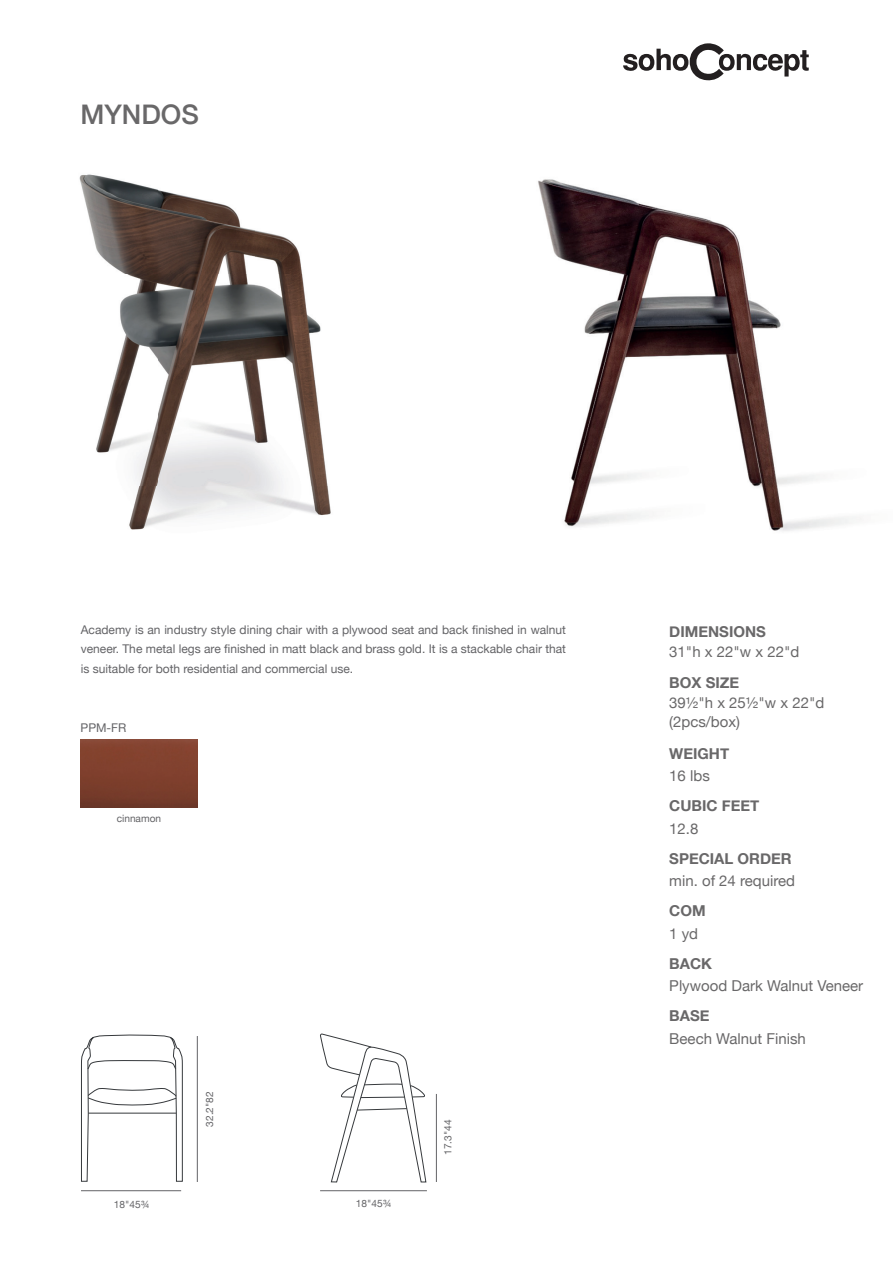
<style>
.page{position:relative;width:893px;height:1263px;background:#fff}
.page>*{position:absolute;margin:0;border:0;box-sizing:border-box;transform-origin:0 0}
.t1{font:500 27px "Helvetica Neue";color:#696869}
.t2{font:15px/19.5px "Helvetica Neue";color:#696869}
.t3{font:700 15px "Helvetica Neue";color:#696869}
.t4{font:12px/19.5px "Helvetica Neue";color:#636366;text-align:justify}
.t5{font:10.2px "Helvetica Neue";color:#636366}
</style>
<div class="page">
<svg style="left:623px;top:43px;width:186px;height:38px"></svg>
<hr style="left:81px;top:1190px;width:100px;height:1px;background:#636366">
<hr style="left:320px;top:1190px;width:107px;height:1px;background:#636366">
<hr style="left:436px;top:1094px;width:1px;height:88px;background:#636366">
<hr style="left:197px;top:1036px;width:1px;height:146px;background:#636366">
<svg style="left:81px;top:1034px;width:102px;height:147px"></svg>
<hr style="left:88px;top:1113px;width:88px;height:1px;background:#36393c">
<svg style="left:320px;top:1034px;width:106px;height:148px"></svg>
<img style="left:79px;top:174px;width:252px;height:356px">
<img style="left:538px;top:179px;width:324px;height:352px">
<img style="left:81px;top:740px;width:116px;height:67px">
<h1 class="t1" style="left:80px;top:93px;width:120px">MYNDOS</h1>
<p class="t4" style="left:81px;top:621px;width:487px">Academy is an industry style dining chair with a plywood seat and back finished in walnut veneer. The metal legs are finished in matt black and brass gold. It is a stackable chair that is suitable for both residential and commercial use.</p>
<p class="t3" style="left:669px;top:620px;width:98px">DIMENSIONS</p>
<p class="t2" style="left:669px;top:642px;width:132px">31"h x 22"w x 22"d</p>
<p class="t3" style="left:669px;top:671px;width:72px">BOX SIZE</p>
<p class="t2" style="left:669px;top:693px;width:157px">39½"h x 25½"w x 22"d (2pcs/box)</p>
<p class="t3" style="left:669px;top:741px;width:61px">WEIGHT</p>
<p class="t2" style="left:669px;top:767px;width:42px">16 lbs</p>
<p class="t3" style="left:669px;top:794px;width:91px">CUBIC FEET</p>
<p class="t2" style="left:669px;top:819px;width:31px">12.8</p>
<p class="t3" style="left:669px;top:846px;width:124px">SPECIAL ORDER</p>
<p class="t2" style="left:669px;top:872px;width:127px">min. of 24 required</p>
<p class="t3" style="left:669px;top:899px;width:38px">COM</p>
<p class="t2" style="left:669px;top:924px;width:30px">1 yd</p>
<p class="t3" style="left:669px;top:951px;width:44px">BACK</p>
<p class="t2" style="left:669px;top:977px;width:195px">Plywood Dark Walnut Veneer</p>
<p class="t3" style="left:669px;top:1004px;width:42px">BASE</p>
<p class="t2" style="left:669px;top:1029px;width:138px">Beech Walnut Finish</p>
<p class="t4" style="left:81px;top:718px;width:47px">PPM-FR</p>
<p class="t5" style="left:117px;top:811px;width:46px">cinnamon</p>
<p class="t5" style="left:114px;top:1197px;width:37px">18"45¾</p>
<p class="t5" style="left:202px;top:1126px;width:37px;rotate:-90deg">32.2"82</p>
<p class="t5" style="left:356px;top:1196px;width:37px">18"45¾</p>
<p class="t5" style="left:440px;top:1155px;width:37px;rotate:-90deg">17.3"44</p>
</div>
